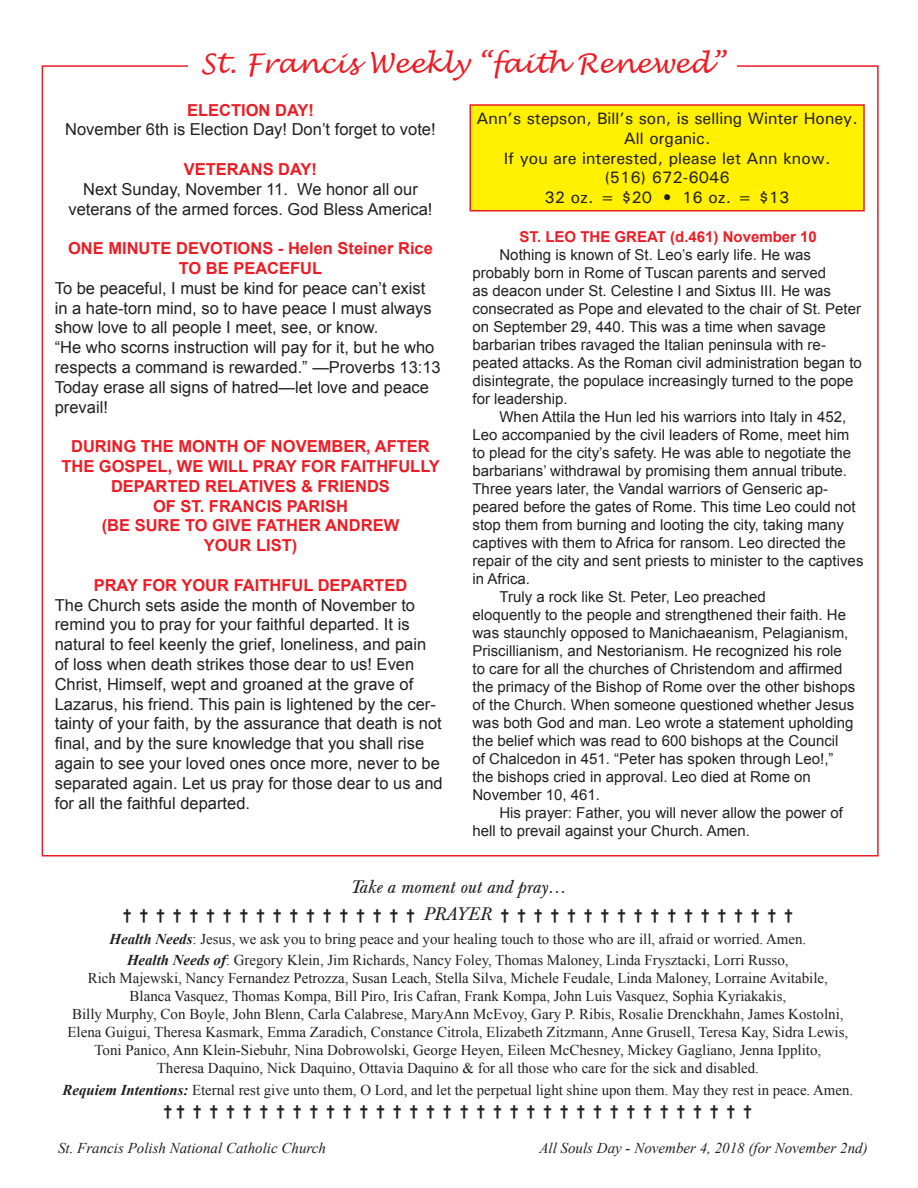
<style>
.page{position:relative;width:918px;height:1188px;background:#fff}
.page>*{position:absolute;margin:0;border:0;box-sizing:border-box;transform-origin:0 0}
.t1{font:italic 27px "Lucida Handwriting";color:#ed1c24}
.t2{font:italic 18px "Baskerville BE";color:#231f20}
.OmniPage__265{font:16.5px/19.8px "Arial";color:#231f20}
.OmniPage__264{font:700 16.5px/19.8px "Arial";color:#ed1c24;text-align:center}
.t3{font:500 16.5px "Univers";color:#231f20}
.OmniPage__259{font:16.5px/19.8px "Arial";color:#231f20}
.OmniPage__260{font:16.5px/19.8px "Arial";color:#231f20}
.OmniPage__5{font:16.5px/19.8px "Arial";color:#231f20;text-align:center}
.OmniPage__261{font:16.5px/19.8px "Arial";color:#231f20}
.OmniPage__258{font:700 16.5px/19.8px "Arial";color:#ed1c24;text-align:center}
.OmniPage__10{font:16.5px "Arial";color:#231f20}
.OmniPage__9{font:700 16.5px "Arial";color:#ed1c24}
.OmniPage__2{font:15px/18px "Arial";color:#231f20}
.t4{font:15px/18px "Times New Roman";color:#231f20;text-align:center}
.t5{font:italic 15px "Times New Roman";color:#231f20}
.OmniPage__5-2{font:15px/18px "Arial";color:#231f20}
.t6{font:700 15px "Arial";color:#231f20}
.OmniPage__1{font:700 15px "Arial";color:#ed1c24}
.s1{font-family:"Baskerville BE";font-weight:400;font-style:italic;font-size:18px}
.s2{font-weight:700;font-style:italic}
</style>
<div class="page">
<div style="left:470px;top:105px;width:394px;height:106px;background:#fff101"></div>
<div style="left:470px;top:104px;width:395px;height:108px;border:2px solid #ed1c24"></div>
<p class="t1" style="left:201px;top:47px;width:526px">St. Francis Weekly “faith Renewed”</p>
<p class="OmniPage__9" style="left:187px;top:98px;width:128px">ELECTION DAY!</p>
<p class="OmniPage__10" style="left:65px;top:118px;width:372px">November 6th is Election Day! Don’t forget to vote!</p>
<p class="OmniPage__9" style="left:184px;top:158px;width:135px">VETERANS DAY!</p>
<p class="OmniPage__5" style="left:68px;top:179px;width:366px">Next Sunday, November 11. We honor all our veterans of the armed forces. God Bless America!</p>
<p class="OmniPage__258" style="left:68px;top:239px;width:366px">ONE MINUTE DEVOTIONS ‑ Helen Steiner Rice<br>TO BE PEACEFUL</p>
<p class="OmniPage__259" style="left:55px;top:278px;width:378px">To be peaceful, I must be kind for peace can’t exist in a hate‑torn mind, so to have peace I must always show love to all people I meet, see, or know.</p>
<p class="OmniPage__260" style="left:55px;top:337px;width:388px">“He who scorns instruction will pay for it, but he who respects a command is rewarded.” —Proverbs 13:13</p>
<p class="OmniPage__261" style="left:55px;top:377px;width:376px">Today erase all signs of hatred—let love and peace prevail!</p>
<p class="OmniPage__264" style="left:61px;top:437px;width:380px">DURING THE MONTH OF NOVEMBER, AFTER<br>THE GOSPEL, WE WILL PRAY FOR FAITHFULLY<br>DEPARTED RELATIVES &amp; FRIENDS<br>OF ST. FRANCIS PARISH</p>
<p class="OmniPage__264" style="left:102px;top:516px;width:299px">(BE SURE TO GIVE FATHER ANDREW<br>YOUR LIST)</p>
<p class="OmniPage__264" style="left:94px;top:575px;width:315px">PRAY FOR YOUR FAITHFUL DEPARTED</p>
<p class="OmniPage__265" style="left:55px;top:595px;width:389px">The Church sets aside the month of November to remind you to pray for your faithful departed. It is natural to feel keenly the grief, loneliness, and pain of loss when death strikes those dear to us! Even Christ, Himself, wept and groaned at the grave of Lazarus, his friend. This pain is lightened by the cer‑ tainty of your faith, by the assurance that death is not final, and by the sure knowledge that you shall rise again to see your loved ones once more, never to be separated again. Let us pray for those dear to us and for all the faithful departed.</p>
<p class="t3" style="left:476px;top:108px;width:383px">Ann’s stepson, Bill’s son, is selling Winter Honey.</p>
<p class="t3" style="left:624px;top:128px;width:88px">All organic.</p>
<p class="t3" style="left:504px;top:147px;width:328px">If you are interested, please let Ann know.</p>
<p class="t3" style="left:604px;top:167px;width:127px">(516) 672-6046</p>
<p class="t3" style="left:545px;top:187px;width:246px">32 oz. = $20 • 16 oz. = $13</p>
<p class="OmniPage__1" style="left:520px;top:226px;width:299px">ST. LEO THE GREAT (d.461) November 10</p>
<p class="OmniPage__2" style="left:472px;top:246px;width:391px;text-indent:27px">Nothing is known of St. Leo’s early life. He was probably born in Rome of Tuscan parents and served<br>as deacon under St. Celestine I and Sixtus III. He was consecrated as Pope and elevated to the chair of St. Peter on September 29, 440. This was a time when savage barbarian tribes ravaged the Italian peninsula with re‑ peated attacks. As the Roman civil administration began to disintegrate, the populace increasingly turned to the pope for leadership.</p>
<p class="OmniPage__2" style="left:472px;top:408px;width:393px;text-indent:27px">When Attila the Hun led his warriors into Italy in 452, Leo accompanied by the civil leaders of Rome, meet him to plead for the city’s safety. He was able to negotiate the barbarians’ withdrawal by promising them annual tribute.<br>Three years later, the Vandal warriors of Genseric ap‑ peared before the gates of Rome. This time Leo could not stop them from burning and looting the city, taking many captives with them to Africa for ransom. Leo directed the repair of the city and sent priests to minister to the captives in Africa.</p>
<p class="OmniPage__2" style="left:472px;top:588px;width:384px;text-indent:27px">Truly a rock like St. Peter, Leo preached<br>eloquently to the people and strengthened their faith. He was staunchly opposed to Manichaeanism, Pelagianism, Priscillianism, and Nestorianism. He recognized his role to care for all the churches of Christendom and affirmed the primacy of the Bishop of Rome over the other bishops of the Church. When someone questioned whether Jesus was both God and man. Leo wrote a statement upholding the belief which was read to 600 bishops at the Council<br>of Chalcedon in 451. “Peter has spoken through Leo!,” the bishops cried in approval. Leo died at Rome on November 10, 461.</p>
<p class="OmniPage__5-2" style="left:472px;top:804px;width:372px;text-indent:27px">His prayer: Father, you will never allow the power of hell to prevail against your Church. Amen.</p>
<p class="t2" style="left:350px;top:876px;width:217px">Take a moment out and pray…</p>
<p class="t6" style="left:123px;top:904px;width:671px">† † † † † † † † † † † † † † † † † † <span class="s1">PRAYER</span> † † † † † † † † † † † † † † † † † †</p>
<p class="t4" style="left:110px;top:930px;width:698px"><span class="s2">Health Needs</span>: Jesus, we ask you to bring peace and your healing touch to those who are ill, afraid or worried. Amen.</p>
<p class="t4" style="left:67px;top:951px;width:782px"><span class="s2">Health Needs of</span>: Gregory Klein, Jim Richards, Nancy Foley, Thomas Maloney, Linda Frysztacki, Lorri Russo,<br>Rich Majewski, Nancy Fernandez Petrozza, Susan Leach, Stella Silva, Michele Feudale, Linda Maloney, Lorraine Avitabile, Blanca Vasquez, Thomas Kompa, Bill Piro, Iris Cafran, Frank Kompa, John Luis Vasquez, Sophia Kyriakakis,<br>Billy Murphy, Con Boyle, John Blenn, Carla Calabrese, MaryAnn McEvoy, Gary P. Ribis, Rosalie Drenckhahn, James Kostolni, Elena Guigui, Theresa Kasmark, Emma Zaradich, Constance Citrola, Elizabeth Zitzmann, Anne Grusell, Teresa Kay, Sidra Lewis, Toni Panico, Ann Klein-Siebuhr, Nina Dobrowolski, George Heyen, Eileen McChesney, Mickey Gagliano, Jenna Ipplito,<br>Theresa Daquino, Nick Daquino, Ottavia Daquino &amp; for all those who care for the sick and disabled.</p>
<p class="t4" style="left:63px;top:1080px;width:792px"><span class="s2">Requiem Intentions:</span> Eternal rest give unto them, O Lord, and let the perpetual light shine upon them. May they rest in peace. Amen.</p>
<p class="t6" style="left:164px;top:1100px;width:589px">† † † † † † † † † † † † † † † † † † † † † † † † † † † † † † † † † † † †</p>
<p class="t5" style="left:58px;top:1138px;width:269px">St. Francis Polish National Catholic Church</p>
<p class="t5" style="left:539px;top:1138px;width:330px">All Souls Day - November 4, 2018 (for November 2nd)</p>
</div>
